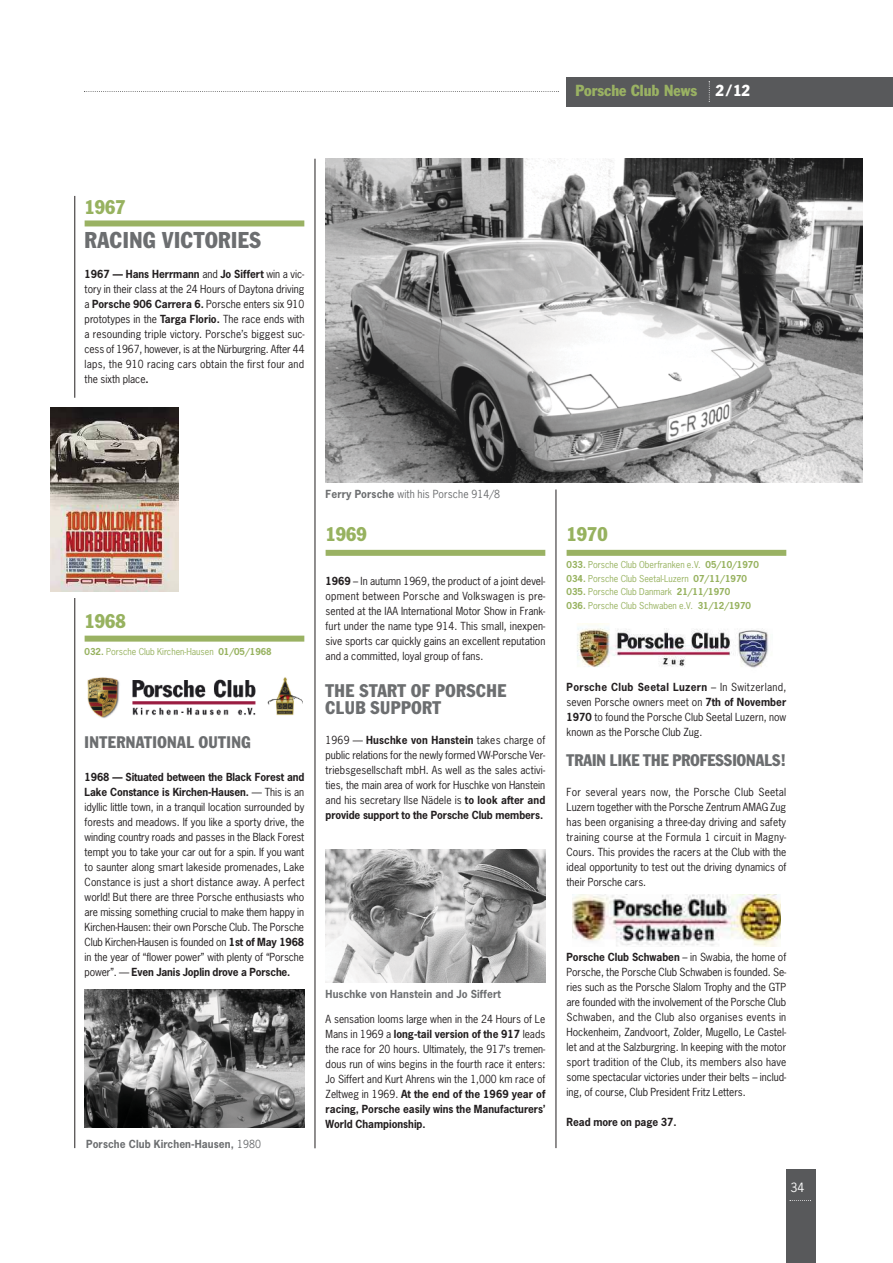
<style>
.page{position:relative;width:893px;height:1263px;background:#fff}
.page>*{position:absolute;margin:0;border:0;box-sizing:border-box;transform-origin:0 0}
.t1{font:condensed 22.5px "Franklin Gothic";letter-spacing:.025em;color:#6c6e70}
.t2{font:condensed 19.5px "Franklin Gothic";color:#97b25f}
.t3{font:condensed 18px/17.2px "Franklin Gothic";letter-spacing:.025em;color:#6c6e70}
.t4{font:condensed 16.5px "Franklin Gothic";letter-spacing:.005em;color:#6c6e70}
.t5{font:condensed 16.5px "Franklin Gothic";letter-spacing:.025em;color:#6c6e70}
.t6{font:condensed 15.75px "Franklin Gothic";color:#9ab263}
.t7{font:12px "News Gothic";color:#fff}
.t8{font:10.5px/15px "News Gothic";color:#231f20;text-align:justify}
.t9{font:700 10.5px "News Gothic";letter-spacing:.01em;color:#6c6e70}
.t10{font:10.5px "News Gothic";letter-spacing:.01em;color:#6c6e70}
.t11{font:700 10.5px "News Gothic";letter-spacing:-.005em;color:#231f20}
.t12{font:9px/13.5px "News Gothic";color:#97b25f}
.s1{font-weight:700}
.s2{color:#fff}
.s3{font-weight:400}
</style>
<div class="page">
<div style="left:566px;top:77px;width:327px;height:29px;background:#58595b"></div>
<div style="left:786px;top:1169px;width:30px;height:94px;background:#58595b"></div>
<svg style="left:84px;top:91px;width:475px;height:1px"></svg>
<svg style="left:709px;top:81px;width:1px;height:21px"></svg>
<svg style="left:790px;top:1200px;width:21px;height:1px"></svg>
<hr style="left:75px;top:196px;width:1px;height:202px;background:#231f20">
<hr style="left:75px;top:598px;width:1px;height:550px;background:#231f20">
<hr style="left:315px;top:159px;width:1px;height:989px;background:#231f20">
<hr style="left:556px;top:490px;width:1px;height:658px;background:#231f20">
<div style="left:85px;top:220px;width:219px;height:6px;background:#9ab263"></div>
<div style="left:85px;top:636px;width:219px;height:6px;background:#9ab263"></div>
<div style="left:326px;top:550px;width:219px;height:6px;background:#9ab263"></div>
<div style="left:566px;top:550px;width:220px;height:6px;background:#9ab263"></div>
<img style="left:51px;top:408px;width:127px;height:184px">
<img style="left:326px;top:159px;width:537px;height:323px">
<img style="left:326px;top:850px;width:219px;height:132px">
<img style="left:87px;top:677px;width:216px;height:41px">
<img style="left:577px;top:624px;width:191px;height:44px">
<img style="left:85px;top:990px;width:219px;height:138px">
<img style="left:572px;top:895px;width:209px;height:52px">
<h2 class="t2" style="left:85px;top:200px;width:42px">1967</h2>
<h1 class="t1" style="left:85px;top:232px;width:178px">RACING VICTORIES</h1>
<p class="t8" style="left:85px;top:267px;width:221px"><span class="s1">1967 — Hans Herrmann</span> and <span class="s1">Jo Siffert</span> win a vic&shy;tory in their class at the 24 Hours of Daytona driving a <span class="s1">Porsche 906 Carrera 6.</span> Porsche enters six 910 prototypes in the <span class="s1">Targa Florio.</span> The race ends with a resounding triple victory. Porsche’s biggest suc&shy;cess of 1967, however, is at the Nürburgring. After 44 laps, the 910 racing cars obtain the first four and the sixth place<span class="s1">.</span></p>
<h3 class="t6" style="left:575px;top:85px;width:176px">Porsche Club News <span class="s2">2 /12</span></h3>
<h2 class="t2" style="left:85px;top:614px;width:42px">1968</h2>
<p class="t12" style="left:85px;top:645px;width:189px"><span class="s1">032.</span> Porsche Club Kirchen-Hausen <span class="s1">01/05/1968</span></p>
<h3 class="t5" style="left:85px;top:737px;width:168px">INTERNATIONAL OUTING</h3>
<p class="t8" style="left:85px;top:770px;width:221px"><span class="s1">1968 — Situated between the Black Forest and Lake Constance is Kirchen-Hausen.</span> — This is an idyllic little town, in a tranquil location surrounded by forests and meadows. If you like a sporty drive, the winding country roads and passes in the Black Forest tempt you to take your car out for a spin. If you want to saunter along smart lakeside promenades, Lake Constance is just a short distance away. A perfect world! But there are three Porsche enthusiasts who are missing something crucial to make them happy in Kirchen-Hausen: their own Porsche Club. The Porsche Club Kirchen-Hausen is founded on <span class="s1">1st of May 1968 </span>in the year of “flower power” with plenty of “Porsche power”. — <span class="s1">Even Janis Joplin drove a Porsche.</span></p>
<p class="t9" style="left:86px;top:1140px;width:176px">Porsche Club Kirchen-Hausen, <span class="s3">1980</span></p>
<p class="t10" style="left:326px;top:490px;width:176px"><span class="s1">Ferry Porsche</span> with his Porsche 914/8</p>
<h2 class="t2" style="left:326px;top:527px;width:42px">1969</h2>
<p class="t8" style="left:326px;top:574px;width:221px"><span class="s1">1969</span> – In autumn 1969, the product of a joint devel&shy;opment between Porsche and Volkswagen is pre&shy;sented at the IAA International Motor Show in Frank&shy;furt under the name type 914. This small, inexpen&shy;sive sports car quickly gains an excellent reputation and a committed, loyal group of fans.</p>
<h3 class="t3" style="left:326px;top:683px;width:182px">THE START OF PORSCHE<br>CLUB SUPPORT</h3>
<p class="t8" style="left:326px;top:733px;width:221px">1969 — <span class="s1">Huschke von Hanstein</span> takes charge of public relations for the newly formed VW-Porsche Ver&shy;triebsgesellschaft mbH. As well as the sales activi&shy;ties, the main area of work for Huschke von Hanstein and his secretary Ilse Nädele is <span class="s1">to look after and provide support to the Porsche Club members.</span></p>
<p class="t9" style="left:326px;top:990px;width:177px">Huschke von Hanstein and Jo Siffert</p>
<p class="t8" style="left:326px;top:1012px;width:221px">A sensation looms large when in the 24 Hours of Le Mans in 1969 a <span class="s1">long-tail version of the 917</span> leads the race for 20 hours. Ultimately, the 917’s tremen&shy;dous run of wins begins in the fourth race it enters:<br>Jo Siffert and Kurt Ahrens win the 1,000 km race of Zeltweg in 1969. <span class="s1">At the end of the 1969 year of racing, Porsche easily wins the Manufacturers’ World Championship.</span></p>
<h2 class="t2" style="left:566px;top:527px;width:42px">1970</h2>
<p class="t12" style="left:566px;top:559px;width:194px"><span class="s1">033.</span> Porsche Club Oberfranken e.V. <span class="s1">05/10/1970<br>034.</span> Porsche Club Seetal-Luzern <span class="s1">07/11/1970<br>035.</span> Porsche Club Danmark <span class="s1">21/11/1970<br>036.</span> Porsche Club Schwaben e.V. <span class="s1">31/12/1970</span></p>
<p class="t8" style="left:566px;top:681px;width:221px"><span class="s1">Porsche Club Seetal Luzern</span> – In Switzerland, seven Porsche owners meet on <span class="s1">7th of November 1970</span> to found the Porsche Club Seetal Luzern, now known as the Porsche Club Zug.</p>
<h3 class="t4" style="left:566px;top:755px;width:221px">TRAIN LIKE THE PROFESSIONALS!</h3>
<p class="t8" style="left:566px;top:786px;width:221px">For several years now, the Porsche Club Seetal Luzern together with the Porsche Zentrum AMAG Zug has been organising a three-day driving and safety training course at the Formula 1 circuit in Magny-Cours. This provides the racers at the Club with the ideal opportunity to test out the driving dynamics of their Porsche cars.</p>
<p class="t8" style="left:566px;top:951px;width:221px"><span class="s1">Porsche Club Schwaben</span> – in Swabia, the home of Porsche, the Porsche Club Schwaben is founded. Se&shy;ries such as the Porsche Slalom Trophy and the GTP are founded with the involvement of the Porsche Club Schwaben, and the Club also organises events in Hockenheim, Zandvoort, Zolder, Mugello, Le Castel&shy;let and at the Salzburgring. In keeping with the motor sport tradition of the Club, its members also have some spectacular victories under their belts – includ&shy;ing, of course, Club President Fritz Letters.</p>
<p class="t11" style="left:566px;top:1118px;width:111px">Read more on page 37.</p>
<p class="t7" style="left:790px;top:1183px;width:15px">34</p>
</div>
